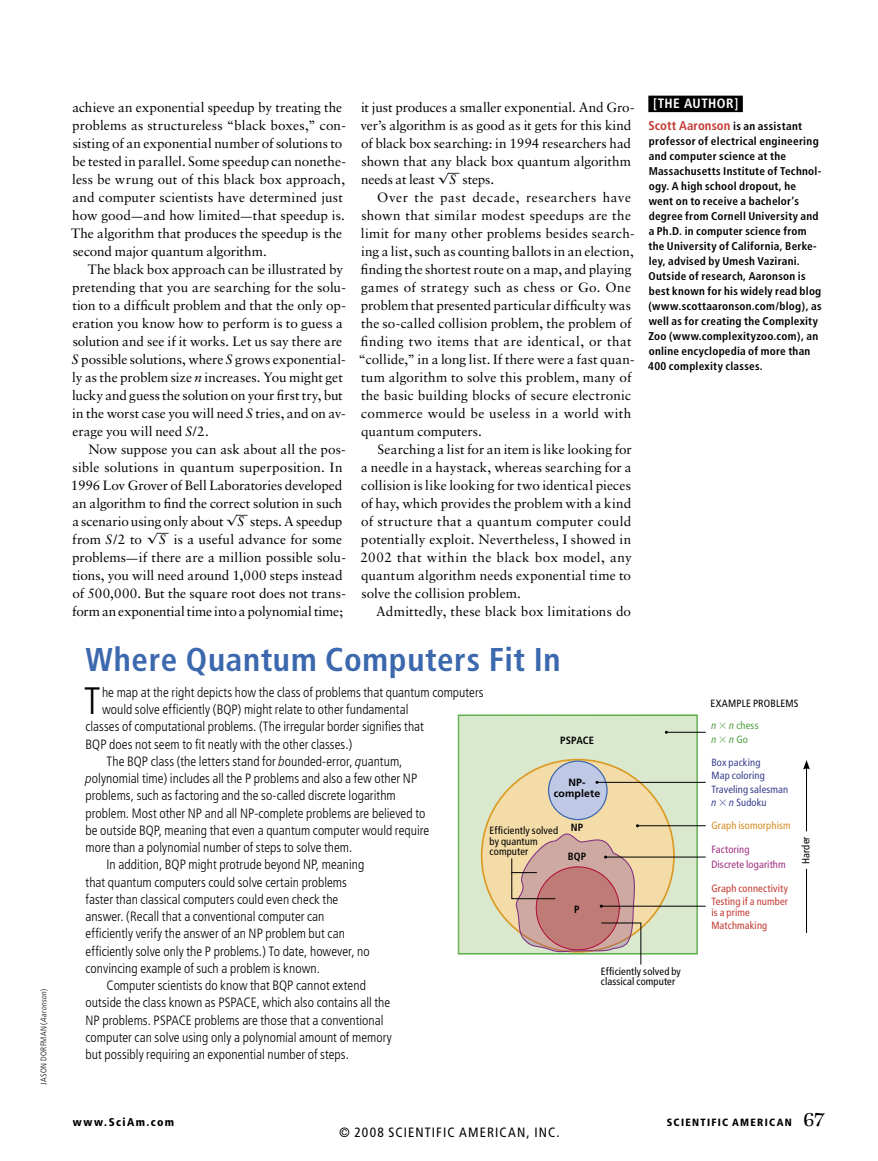
<style>
.page{position:relative;width:878px;height:1161px;background:#fff}
.page>*{position:absolute;margin:0;border:0;box-sizing:border-box;transform-origin:0 0}
.side_w_drop{font:300 condensed 38.25px "Frutiger";color:#000}
.side_head{font:700 condensed 33px "Frutiger";letter-spacing:.02em;color:#3c68ae}
.text{font:13.5px/18px "Sabon";letter-spacing:.005em;color:#000}
.side_text{font:300 condensed 13.5px/17.2px "Frutiger";color:#000}
.side_w_drop-2{font:300 condensed 13.5px "Frutiger";color:#000}
.t1{font:condensed 13.5px "Frutiger";letter-spacing:.08em;color:#000}
.author_head{font:700 condensed 13.5px "Frutiger";letter-spacing:.035em;color:#fff}
.author_text{font:700 condensed 12.75px "Frutiger";letter-spacing:.01em;color:#c43a32}
.author_text-2{font:700 condensed 11.25px/15px "Frutiger";letter-spacing:.02em;color:#000}
.t2{font:900 condensed 11.25px "Frutiger";letter-spacing:.125em;color:#000}
.text-2{font:11.25px "Sabon";color:#000}
.label{font:condensed 10.5px/10.5px "Frutiger";letter-spacing:.015em;color:#000}
.label-2{font:condensed 10.5px/10.5px "Frutiger";letter-spacing:.015em;color:#c43a32}
.label-3{font:condensed 10.5px "Frutiger";letter-spacing:.01em;color:#3a408f}
.label-4{font:condensed 10.5px "Frutiger";letter-spacing:.01em;color:#a23083}
.t3{font:900 condensed 10.5px "Frutiger";letter-spacing:.125em;color:#000}
.label-5{font:condensed 10.5px "Frutiger";letter-spacing:.015em;color:#d68d24}
.label-6{font:700 condensed 10.5px "Frutiger";letter-spacing:.01em;color:#000}
.label-7{font:700 10.5px/10.5px "Frutiger";letter-spacing:.01em;color:#000;text-align:center}
.label-8{font:condensed 10.5px "Frutiger";letter-spacing:.015em;color:#519e41}
.label-9{font:italic condensed 10.5px "Frutiger LT Com";color:#519e41}
.credit{font:300 condensed 8.25px "Frutiger";letter-spacing:.04em;color:#000}
.s1{font-family:"Frutiger LT Com";font-style:italic}
.s2{font-size:11.25px;color:#000}
.s3{font-style:italic}
.s4{font-size:11.25px}
.s5{font-family:"Frutiger";font-style:normal}
.s6{font-family:"Zapf Intl ITC";font-weight:500;font-stretch:normal;font-size:21px}
</style>
<div class="page">
<div style="left:458px;top:715px;width:239px;height:239px;background:#dae8cd"></div>
<hr style="left:666px;top:732px;width:39px;height:1px;background:#000">
<hr style="left:597px;top:782px;width:108px;height:1px;background:#000">
<hr style="left:637px;top:825px;width:68px;height:1px;background:#000">
<hr style="left:605px;top:857px;width:100px;height:1px;background:#000">
<hr style="left:601px;top:906px;width:104px;height:1px;background:#000">
<div style="left:648px;top:96px;width:94px;height:16px;background:#000"></div>
<hr style="left:806px;top:869px;width:1px;height:64px;background:#000">
<hr style="left:806px;top:767px;width:1px;height:64px;background:#000">
<svg style="left:803px;top:760px;width:7px;height:10px"></svg>
<svg style="left:481px;top:759px;width:193px;height:206px;background:#d7c2a9"></svg>
<p class="credit" style="left:39px;top:1085px;width:98px;rotate:-90deg">JASON DORFMAN (<span class="s1">Aaronson</span>)</p>
<p class="author_head" style="left:653px;top:96px;width:87px">[THE AUTHOR]</p>
<p class="author_text" style="left:648px;top:118px;width:155px">Scott Aaronson <span class="s2">is an assistant</span></p>
<p class="author_text-2" style="left:648px;top:134px;width:175px">professor of electrical engineering and computer science at the Massachusetts Institute of Technol&shy;ogy. A high school dropout, he went on to receive a bachelor’s degree from Cornell University and a Ph.D. in computer science from the University of California, Berke&shy;ley, advised by Umesh Vazirani.<br>Outside of research, Aaronson is best known for his widely read blog (www.scottaaronson.com/blog), as well as for creating the Complexity Zoo (www.complexityzoo.com), an online encyclopedia of more than 400 complexity classes.</p>
<p class="text" style="left:360px;top:98px;width:275px">it just produces a smaller exponential. And Gro&shy;ver’s algorithm is as good as it gets for this kind of black box searching: in 1994 researchers had shown that any black box quantum algorithm needs at least √<span class="s3">S</span> steps.</p>
<p class="text" style="left:71px;top:98px;width:276px">achieve an exponential speedup by treating the problems as structureless “black boxes,” con&shy;sisting of an exponential number of solutions to be tested in parallel. Some speedup can nonethe&shy;less be wrung out of this black box approach, and computer scientists have determined just how good<span class="s4">—</span>and how limited<span class="s4">—</span>that speedup is.<br>The algorithm that produces the speedup is the second major quantum algorithm.</p>
<p class="text" style="left:72px;top:260px;width:275px;text-indent:16px">The black box approach can be illustrated by pretending that you are searching for the solu&shy;tion to a difficult problem and that the only op&shy;eration you know how to perform is to guess a solution and see if it works. Let us say there are <span class="s3">S</span> possible solutions, where <span class="s3">S</span> grows exponential&shy;ly as the problem size <span class="s3">n</span> increases. You might get lucky and guess the solution on your first try, but in the worst case you will need <span class="s3">S</span> tries, and on av&shy;erage you will need <span class="s3">S</span>/2.</p>
<p class="text" style="left:71px;top:440px;width:276px;text-indent:18px">Now suppose you can ask about all the pos&shy;sible solutions in quantum superposition. In 1996 Lov Grover of Bell Laboratories developed an algorithm to find the correct solution in such a scenario using only about √<span class="s3">S</span> steps. A speedup</p>
<p class="text-2" style="left:448px;top:165px;width:13px">—</p>
<p class="text" style="left:358px;top:188px;width:277px;text-indent:18px">Over the past decade, researchers have shown that similar modest speedups are the limit for many other problems besides search&shy;ing a list, such as counting ballots in an election, finding the shortest route on a map, and playing games of strategy such as chess or Go. One problem that presented particular difficulty was the so-called collision problem, the problem of finding two items that are identical, or that “collide,” in a long list. If there were a fast quan&shy;tum algorithm to solve this problem, many of the basic building blocks of secure electronic commerce would be useless in a world with quantum computers.</p>
<p class="text" style="left:360px;top:440px;width:273px;text-align:justify;text-indent:17px">Searching a list for an item is like looking for a needle in a haystack, whereas searching for a collision is like looking for two identical pieces of hay, which provides the problem with a kind of structure that a quantum computer could potentially exploit. Nevertheless, I showed in 2002 that within the black box model, any quantum algorithm needs exponential time to solve the collision problem.</p>
<p class="text" style="left:376px;top:602px;width:256px">Admittedly, these black box limitations do</p>
<p class="side_head" style="left:86px;top:639px;width:476px">Where Quantum Computers Fit In</p>
<p class="side_w_drop" style="left:84px;top:679px;width:18px">T</p>
<p class="side_w_drop-2" style="left:102px;top:684px;width:383px">he map at the right depicts how the class of problems that quantum computers</p>
<p class="text-2" style="left:236px;top:507px;width:13px">—</p>
<p class="text" style="left:72px;top:530px;width:271px">from <span class="s3">S</span>/2 to √<span class="s3">S</span> is a useful advance for some</p>
<p class="text-2" style="left:158px;top:525px;width:13px">—</p>
<p class="text" style="left:72px;top:548px;width:275px">problems<span class="s4">—</span>if there are a million possible solu&shy;tions, you will need around 1,000 steps instead of 500,000. But the square root does not trans&shy;form an exponential time into a polynomial time;</p>
<p class="label" style="left:710px;top:698px;width:89px">EXAMPLE PROBLEMS</p>
<p class="side_w_drop-2" style="left:102px;top:702px;width:308px">would solve efficiently (BQP) might relate to other fundamental</p>
<p class="side_w_drop-2" style="left:86px;top:719px;width:340px">classes of computational problems. (The irregular border signifies that</p>
<p class="side_w_drop-2" style="left:86px;top:736px;width:268px">BQP does not seem to fit neatly with the other classes.)</p>
<p class="side_text" style="left:86px;top:753px;width:345px;text-indent:21px">The BQP class (the letters stand for <span class="s1">b</span>ounded-error, <span class="s1">q</span>uantum, <span class="s1">p</span>olynomial time) includes all the P problems and also a few other NP problems, such as factoring and the so-called discrete logarithm problem. Most other NP and all NP-complete problems are believed to be outside BQP, meaning that even a quantum computer would require more than a polynomial number of steps to solve them.</p>
<p class="side_text" style="left:86px;top:856px;width:286px;text-indent:21px">In addition, BQP might protrude beyond NP, meaning that quantum computers could solve certain problems faster than classical computers could even check the answer. (Recall that a conventional computer can efficiently verify the answer of an NP problem but can efficiently solve only the P problems.) To date, however, no convincing example of such a problem is known.</p>
<p class="side_text" style="left:86px;top:977px;width:308px;text-indent:21px">Computer scientists do know that BQP cannot extend outside the class known as PSPACE, which also contains all the NP problems. PSPACE problems are those that a conventional computer can solve using only a polynomial amount of memory but possibly requiring an exponential number of steps.</p>
<p class="label-8" style="left:711px;top:719px;width:49px"><span class="s1">n n</span> chess</p>
<p class="label-9" style="left:711px;top:733px;width:38px">n n <span class="s5">Go</span></p>
<p class="label-6" style="left:560px;top:734px;width:35px">PSPACE</p>
<p class="label-7" style="left:554px;top:777px;width:48px">NP&shy;complete</p>
<p class="label-6" style="left:571px;top:821px;width:14px">NP</p>
<p class="label-6" style="left:568px;top:850px;width:20px">BQP</p>
<p class="label-3" style="left:711px;top:756px;width:51px">Box packing</p>
<p class="label-3" style="left:711px;top:769px;width:55px">Map coloring</p>
<p class="label-3" style="left:711px;top:783px;width:78px">Traveling salesman</p>
<p class="label-3" style="left:711px;top:796px;width:57px"><span class="s1">n n</span> Sudoku</p>
<p class="label-5" style="left:711px;top:819px;width:81px">Graph isomorphism</p>
<p class="label" style="left:489px;top:825px;width:70px">Efficiently solved by quantum computer</p>
<p class="label" style="left:800px;top:864px;width:29px;rotate:-90deg">Harder</p>
<p class="label-4" style="left:711px;top:843px;width:40px">Factoring</p>
<p class="label-4" style="left:711px;top:858px;width:76px">Discrete logarithm</p>
<p class="label-2" style="left:711px;top:883px;width:78px">Graph connectivity</p>
<p class="label-2" style="left:711px;top:896px;width:78px">Testing if a number is a prime</p>
<p class="label-2" style="left:711px;top:920px;width:57px">Matchmaking</p>
<p class="label-6" style="left:574px;top:904px;width:7px">P</p>
<p class="label" style="left:601px;top:966px;width:81px">Efficiently solved by classical computer</p>
<p class="t2" style="left:73px;top:1115px;width:103px">www.SciAm.com</p>
<p class="t3" style="left:666px;top:1116px;width:159px">SCIENTIFIC AMERICAN <span class="s6">67</span></p>
<p class="t1" style="left:339px;top:1124px;width:222px">© 2008 SCIENTIFIC AMERICAN, INC.</p>
</div>
